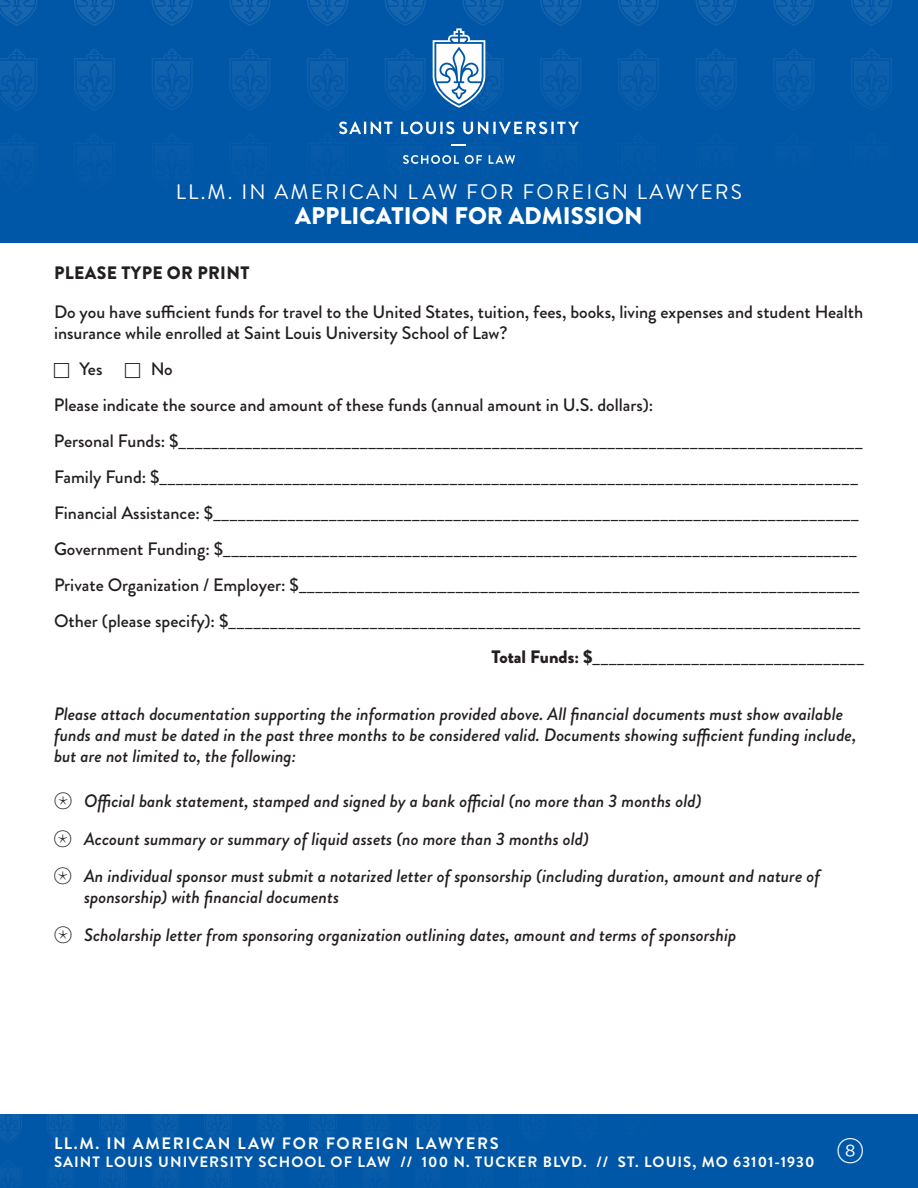
<style>
.page{position:relative;width:918px;height:1188px;background:#fff}
.page>*{position:absolute;margin:0;border:0;box-sizing:border-box;transform-origin:0 0}
.t1{font:900 24px "Brandon Grotesque";color:#fff}
.t2{font:21px "Brandon Grotesque";letter-spacing:.1em;color:#fff}
.t3{font:italic 500 18px/37.5px "Brandon Grotesque";color:#241f1f}
.t4{font:500 18px/21px "Brandon Grotesque";color:#241f1f}
.t5{font:900 18px "Brandon Grotesque";letter-spacing:.02em;color:#241f1f}
.t6{font:700 16.5px "Brandon Grotesque";letter-spacing:.1em;color:#fff}
.t7{font:15px "Franklin Gothic";color:#241f1f}
.t8{font:700 15px "Brandon Grotesque";letter-spacing:.07em;color:#fff}
.s1{font-family:"Brandon Grotesque";font-weight:500;font-size:18px}
.s2{font-family:"Brandon Grotesque";font-weight:900;font-size:18px}
.s3{font-family:"Whitney Index White Round Lt 1";font-weight:400;font-style:normal}
</style>
<div class="page">
<div style="left:0;top:1115px;width:918px;height:73px;background:#0057a7"></div>
<svg style="left:0;top:1114px;width:22px;height:27px"></svg>
<svg style="left:47px;top:1114px;width:27px;height:30px"></svg>
<svg style="left:99px;top:1114px;width:28px;height:27px"></svg>
<svg style="left:152px;top:1114px;width:27px;height:27px"></svg>
<svg style="left:204px;top:1114px;width:28px;height:27px"></svg>
<svg style="left:257px;top:1114px;width:27px;height:20px"></svg>
<svg style="left:309px;top:1114px;width:28px;height:5px"></svg>
<svg style="left:362px;top:1114px;width:27px;height:1px"></svg>
<svg style="left:414px;top:1114px;width:28px;height:1px"></svg>
<svg style="left:467px;top:1114px;width:27px;height:1px"></svg>
<svg style="left:519px;top:1114px;width:28px;height:1px"></svg>
<svg style="left:571px;top:1114px;width:28px;height:1px"></svg>
<svg style="left:624px;top:1114px;width:28px;height:1px"></svg>
<svg style="left:676px;top:1114px;width:28px;height:1px"></svg>
<svg style="left:729px;top:1114px;width:28px;height:1px"></svg>
<svg style="left:781px;top:1114px;width:28px;height:1px"></svg>
<svg style="left:834px;top:1114px;width:28px;height:1px"></svg>
<svg style="left:886px;top:1114px;width:28px;height:1px"></svg>
<div style="left:0;top:0;width:918px;height:243px;background:#0057a7"></div>
<svg style="left:0;top:0;width:37px;height:26px"></svg>
<svg style="left:74px;top:0;width:41px;height:26px"></svg>
<svg style="left:152px;top:0;width:41px;height:26px"></svg>
<svg style="left:229px;top:0;width:41px;height:26px"></svg>
<svg style="left:307px;top:0;width:41px;height:26px"></svg>
<svg style="left:385px;top:0;width:41px;height:26px"></svg>
<svg style="left:540px;top:0;width:41px;height:26px"></svg>
<svg style="left:618px;top:0;width:41px;height:26px"></svg>
<svg style="left:696px;top:0;width:41px;height:26px"></svg>
<svg style="left:773px;top:0;width:41px;height:26px"></svg>
<svg style="left:851px;top:0;width:41px;height:26px"></svg>
<svg style="left:0;top:49px;width:37px;height:61px"></svg>
<svg style="left:74px;top:49px;width:41px;height:61px"></svg>
<svg style="left:152px;top:49px;width:41px;height:61px"></svg>
<svg style="left:229px;top:49px;width:41px;height:61px"></svg>
<svg style="left:307px;top:49px;width:41px;height:61px"></svg>
<svg style="left:385px;top:49px;width:41px;height:60px"></svg>
<svg style="left:540px;top:49px;width:41px;height:55px"></svg>
<svg style="left:618px;top:49px;width:41px;height:52px"></svg>
<svg style="left:696px;top:49px;width:40px;height:49px"></svg>
<svg style="left:773px;top:49px;width:41px;height:47px"></svg>
<svg style="left:851px;top:49px;width:41px;height:44px"></svg>
<svg style="left:339px;top:122px;width:240px;height:42px"></svg>
<svg style="left:433px;top:0;width:71px;height:108px"></svg>
<h2 class="t2" style="left:176px;top:177px;width:568px">LL.M. IN AMERICAN L AW FOR FOREIGN LAWYERS</h2>
<h1 class="t1" style="left:295px;top:198px;width:349px">APPLICATION FOR ADMISSION</h1>
<p class="t5" style="left:54px;top:260px;width:197px">PLEASE TYPE OR PRINT</p>
<p class="t4" style="left:54px;top:302px;width:811px">Do you have sufficient funds for travel to the United States, tuition, fees, books, living expenses and student Health insurance while enrolled at Saint Louis University School of Law?</p>
<p class="t4" style="left:80px;top:359px;width:24px">Yes</p>
<p class="t4" style="left:54px;top:351px;width:601px;line-height:36px;text-indent:97px">No<br>Please indicate the source and amount of these funds (annual amount in U.S. dollars):</p>
<p class="t7" style="left:54px;top:433px;width:810px"><span class="s1">Personal Funds: $</span>___________________________________________________________________________________</p>
<p class="t7" style="left:54px;top:469px;width:805px"><span class="s1">Family Fund: $</span>____________________________________________________________________________________</p>
<p class="t7" style="left:54px;top:505px;width:806px"><span class="s1">Financial Assistance: $</span>______________________________________________________________________________</p>
<p class="t7" style="left:54px;top:541px;width:804px"><span class="s1">Government Funding: $</span>_____________________________________________________________________________</p>
<p class="t7" style="left:54px;top:577px;width:807px"><span class="s1">Private Organization / Employer: $</span>____________________________________________________________________</p>
<p class="t7" style="left:54px;top:613px;width:808px"><span class="s1">Other (please specify): $</span>____________________________________________________________________________</p>
<p class="t7" style="left:492px;top:649px;width:374px"><span class="s2">Total Funds: $</span>_________________________________</p>
<p class="t3" style="left:54px;top:704px;width:804px;line-height:21px">Please attach documentation supporting the information provided above. All financial documents must show available funds and must be dated in the past three months to be considered valid. Documents showing sufficient funding include, but are not limited to, the following:</p>
<p class="t3" style="left:54px;top:782px;width:768px"><span class="s3">*</span> Official bank statement, stamped and signed by a bank official (no more than 3 months old)<br><span class="s3">*</span> Account summary or summary of liquid assets (no more than 3 months old)<br><span class="s3">*</span> An individual sponsor must submit a notarized letter of sponsorship (including duration, amount and nature of</p>
<p class="t3" style="left:54px;top:878px;width:684px;text-indent:30px">sponsorship) with financial documents<br><span class="s3">*</span> Scholarship letter from sponsoring organization outlining dates, amount and terms of sponsorship</p>
<p class="t6" style="left:54px;top:1131px;width:446px">LL.M. IN AMERICAN LAW FOR FOREIGN LAWYERS</p>
<p class="t8" style="left:54px;top:1151px;width:812px">SAINT LOUIS UNIVERSITY SCHOOL OF LAW // 100 N. TUCKER BLVD. // ST. LOUIS, MO 63101-1930 <sup>8</sup></p>
</div>
